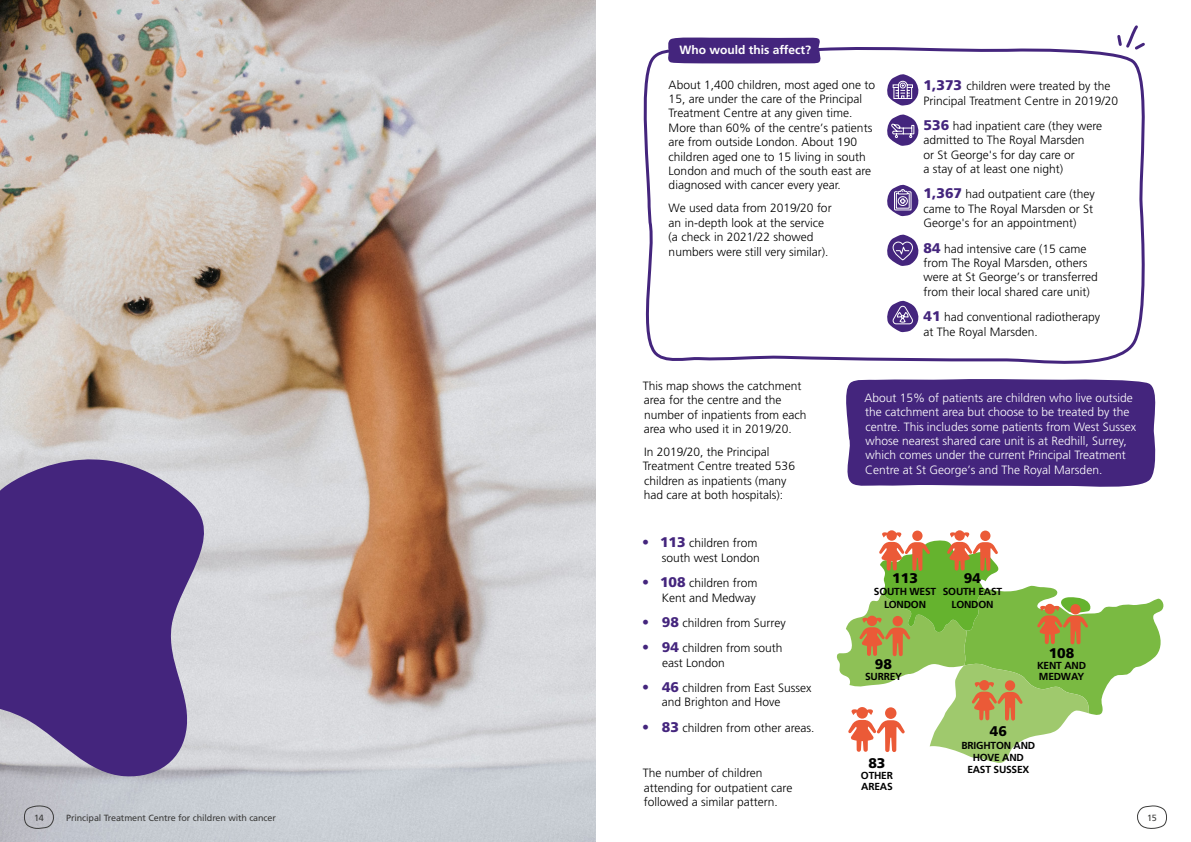
<style>
.page{position:relative;width:1191px;height:842px;background:#fff}
.page>*{position:absolute;margin:0;border:0;box-sizing:border-box;transform-origin:0 0}
.t1{font:900 14px "Frutiger";color:#000}
.t2{font:300 12px/14.4px "Frutiger";color:#000}
.t3{font:300 12px/14.4px "Frutiger";color:#fff}
.t4{font:700 12px "Frutiger";color:#fff}
.t5{font:700 10.2px/12.2px "Frutiger";letter-spacing:-.02em;color:#000;text-align:center}
.t6{font:9px "Frutiger";letter-spacing:-.01em;color:#3c3c3b}
.s1{font-weight:900;font-size:14px;color:#44257d}
</style>
<div class="page">
<div style="left:846px;top:379px;width:310px;height:108px;background:#44257d"></div>
<img style="left:0;top:0;width:595px;height:842px">
<svg style="left:0;top:421px;width:228px;height:357px;background:#76629c"></svg>
<svg style="left:643px;top:47px;width:502px;height:317px"></svg>
<svg style="left:666px;top:37px;width:156px;height:27px;background:#523687"></svg>
<svg style="left:1115px;top:25px;width:30px;height:27px"></svg>
<svg style="left:886px;top:74px;width:34px;height:32px"></svg>
<svg style="left:886px;top:234px;width:34px;height:32px"></svg>
<svg style="left:886px;top:114px;width:34px;height:32px"></svg>
<svg style="left:886px;top:185px;width:34px;height:31px"></svg>
<svg style="left:886px;top:301px;width:34px;height:31px"></svg>
<svg style="left:836px;top:530px;width:328px;height:233px"></svg>
<svg style="left:23px;top:804px;width:31px;height:26px"></svg>
<svg style="left:1137px;top:805px;width:30px;height:24px"></svg>
<p class="t4" style="left:679px;top:43px;width:133px">Who would this affect?</p>
<p class="t2" style="left:668px;top:77px;width:208px">About 1,400 children, most aged one to 15, are under the care of the Principal Treatment Centre at any given time.<br>More than 60% of the centre’s patients are from outside London. About 190 children aged one to 15 living in south London and much of the south east are diagnosed with cancer every year.</p>
<p class="t2" style="left:668px;top:201px;width:164px">We used data from 2019/20 for an in-depth look at the service (a check in 2021/22 showed numbers were still very similar).</p>
<p class="t2" style="left:923px;top:79px;width:196px;text-indent:-18px"><span class="s1">• 1,373</span> children were treated by the<br>Principal Treatment Centre in 2019/20</p>
<p class="t2" style="left:923px;top:119px;width:180px;text-indent:-18px"><span class="s1">• 536</span> had inpatient care (they were admitted to The Royal Marsden<br>or St George's for day care or<br>a stay of at least one night)</p>
<p class="t2" style="left:923px;top:187px;width:173px;text-indent:-18px"><span class="s1">• 1,367</span> had outpatient care (they came to The Royal Marsden or St<br>George's for an appointment)</p>
<p class="t2" style="left:923px;top:241px;width:176px;text-indent:-18px"><span class="s1">• 84</span> had intensive care (15 came from The Royal Marsden, others were at St George’s or transferred from their local shared care unit)</p>
<p class="t2" style="left:923px;top:310px;width:178px;text-indent:-18px"><span class="s1">• 41</span> had conventional radiotherapy at The Royal Marsden.</p>
<p class="t2" style="left:642px;top:378px;width:165px">This map shows the catchment area for the centre and the number of inpatients from each area who used it in 2019/20.</p>
<p class="t2" style="left:642px;top:445px;width:154px">In 2019/20, the Principal<br>Treatment Centre treated 536 children as inpatients (many had care at both hospitals):</p>
<p class="t2" style="left:642px;top:536px;width:119px;text-align:right"><span class="s1">• 113</span> children from south west London</p>
<p class="t2" style="left:642px;top:576px;width:117px;text-align:right"><span class="s1">• 108</span> children from<br>Kent and Medway</p>
<p class="t2" style="left:642px;top:615px;width:145px"><span class="s1">• 98</span> children from Surrey</p>
<p class="t2" style="left:662px;top:641px;width:122px;text-indent:-20px"><span class="s1">• 94</span> children from south east London</p>
<p class="t2" style="left:662px;top:680px;width:151px;text-indent:-20px"><span class="s1">• 46</span> children from East Sussex and Brighton and Hove</p>
<p class="t2" style="left:642px;top:720px;width:174px"><span class="s1">• 83</span> children from other areas.</p>
<p class="t2" style="left:642px;top:766px;width:151px">The number of children attending for outpatient care followed a similar pattern.</p>
<p class="t3" style="left:864px;top:390px;width:273px">About 15% of patients are children who live outside the catchment area but choose to be treated by the centre. This includes some patients from West Sussex whose nearest shared care unit is at Redhill, Surrey, which comes under the current Principal Treatment Centre at St George’s and The Royal Marsden.</p>
<p class="t1" style="left:892px;top:570px;width:27px">113</p>
<p class="t5" style="left:874px;top:586px;width:64px">SOUTH WEST<br>LONDON</p>
<p class="t1" style="left:964px;top:570px;width:19px">94</p>
<p class="t5" style="left:942px;top:586px;width:61px">SOUTH EAST<br>LONDON</p>
<p class="t1" style="left:875px;top:655px;width:19px">98</p>
<p class="t5" style="left:865px;top:670px;width:38px">SURREY</p>
<p class="t1" style="left:1048px;top:644px;width:27px">108</p>
<p class="t5" style="left:1037px;top:660px;width:51px;line-height:11.1px;text-align:left">KENT AND<br>MEDWAY</p>
<p class="t1" style="left:868px;top:754px;width:19px">83</p>
<p class="t5" style="left:861px;top:769px;width:34px;line-height:11.1px;text-align:left">OTHER<br>AREAS</p>
<p class="t1" style="left:989px;top:723px;width:19px">46</p>
<p class="t5" style="left:961px;top:739px;width:75px">BRIGHTON AND<br>HOVE AND<br>EAST SUSSEX</p>
<p class="t6" style="left:34px;top:812px;width:11px">14</p>
<p class="t6" style="left:66px;top:812px;width:211px">Principal Treatment Centre for children with cancer</p>
<p class="t6" style="left:1147px;top:812px;width:11px">15</p>
</div>
